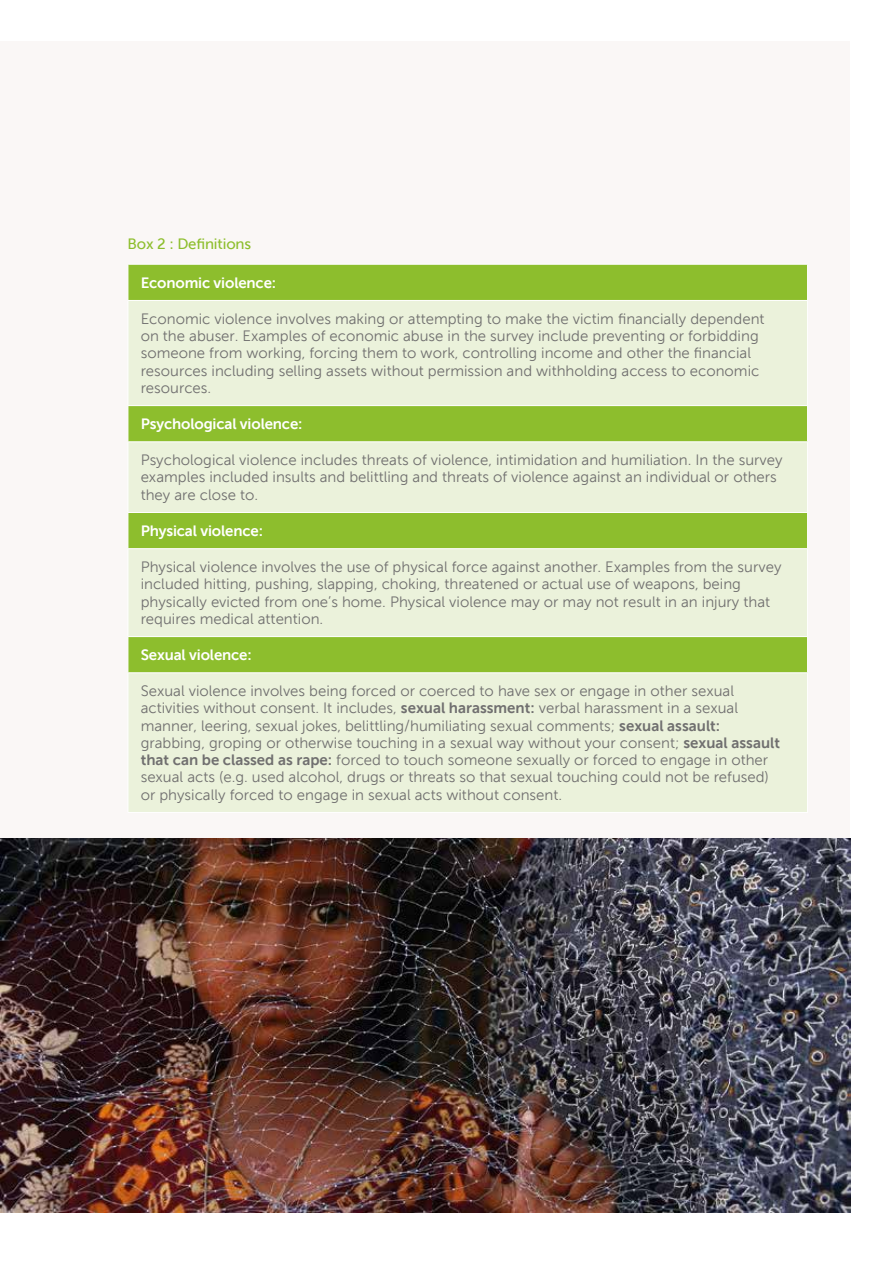
<style>
.page{position:relative;width:893px;height:1263px;background:#fff}
.page>*{position:absolute;margin:0;border:0;box-sizing:border-box;transform-origin:0 0}
.t1{font:15px/17.2px "Museo Sans 300";color:#706f6f}
.t2{font:15px "Museo Sans 700";letter-spacing:-.01em;color:#fff}
.t3{font:15px "Museo Sans 500";letter-spacing:-.01em;color:#8dbe2d}
.s1{font-family:"Museo Sans 700"}
</style>
<div class="page">
<div style="left:0;top:41px;width:850px;height:1172px;background:#faf7f6"></div>
<div style="left:129px;top:265px;width:678px;height:35px;background:#8dbe2d"></div>
<svg style="left:129px;top:301px;width:678px;height:511px;background:#d7e7b6"></svg>
<hr style="left:128px;top:264px;width:680px;height:1px;background:#fff">
<hr style="left:128px;top:512px;width:680px;height:1px;background:#fff">
<hr style="left:128px;top:300px;width:680px;height:1px;background:#fff">
<hr style="left:128px;top:441px;width:680px;height:1px;background:#fff">
<hr style="left:128px;top:548px;width:680px;height:1px;background:#fff">
<hr style="left:128px;top:672px;width:680px;height:1px;background:#fff">
<hr style="left:128px;top:812px;width:680px;height:1px;background:#fff">
<hr style="left:128px;top:405px;width:680px;height:1px;background:#fff">
<hr style="left:128px;top:636px;width:680px;height:1px;background:#fff">
<hr style="left:128px;top:265px;width:1px;height:35px;background:#fff">
<hr style="left:807px;top:265px;width:1px;height:35px;background:#fff">
<hr style="left:128px;top:301px;width:1px;height:104px;background:#fff">
<hr style="left:807px;top:301px;width:1px;height:104px;background:#fff">
<hr style="left:128px;top:406px;width:1px;height:35px;background:#fff">
<hr style="left:807px;top:406px;width:1px;height:35px;background:#fff">
<hr style="left:128px;top:442px;width:1px;height:70px;background:#fff">
<hr style="left:807px;top:442px;width:1px;height:70px;background:#fff">
<hr style="left:128px;top:513px;width:1px;height:35px;background:#fff">
<hr style="left:807px;top:513px;width:1px;height:35px;background:#fff">
<hr style="left:128px;top:549px;width:1px;height:87px;background:#fff">
<hr style="left:807px;top:549px;width:1px;height:87px;background:#fff">
<hr style="left:128px;top:637px;width:1px;height:35px;background:#fff">
<hr style="left:807px;top:637px;width:1px;height:35px;background:#fff">
<hr style="left:128px;top:673px;width:1px;height:139px;background:#fff">
<hr style="left:807px;top:673px;width:1px;height:139px;background:#fff">
<img style="left:0;top:839px;width:850px;height:373px">
<p class="t3" style="left:128px;top:236px;width:125px">Box 2 : Definitions</p>
<p class="t2" style="left:141px;top:274px;width:137px">Economic violence:</p>
<p class="t1" style="left:141px;top:310px;width:625px">Economic violence involves making or attempting to make the victim financially dependent on the abuser. Examples of economic abuse in the survey include preventing or forbidding someone from working, forcing them to work, controlling income and other the financial resources including selling assets without permission and withholding access to economic resources.</p>
<p class="t2" style="left:141px;top:416px;width:163px">Psychological violence:</p>
<p class="t1" style="left:141px;top:451px;width:643px">Psychological violence includes threats of violence, intimidation and humiliation. In the survey examples included insults and belittling and threats of violence against an individual or others they are close to.</p>
<p class="t2" style="left:141px;top:522px;width:124px">Physical violence:</p>
<p class="t1" style="left:141px;top:558px;width:642px">Physical violence involves the use of physical force against another. Examples from the survey included hitting, pushing, slapping, choking, threatened or actual use of weapons, being physically evicted from one’s home. Physical violence may or may not result in an injury that requires medical attention.</p>
<p class="t2" style="left:141px;top:646px;width:113px">Sexual violence:</p>
<p class="t1" style="left:141px;top:682px;width:641px">Sexual violence involves being forced or coerced to have sex or engage in other sexual activities without consent. It includes, <span class="s1">sexual harassment:</span> verbal harassment in a sexual manner, leering, sexual jokes, belittling/humiliating sexual comments; <span class="s1">sexual assault: </span>grabbing, groping or otherwise touching in a sexual way without your consent; <span class="s1">sexual assault that can be classed as rape:</span> forced to touch someone sexually or forced to engage in other sexual acts (e.g. used alcohol, drugs or threats so that sexual touching could not be refused) or physically forced to engage in sexual acts without consent.</p>
</div>
